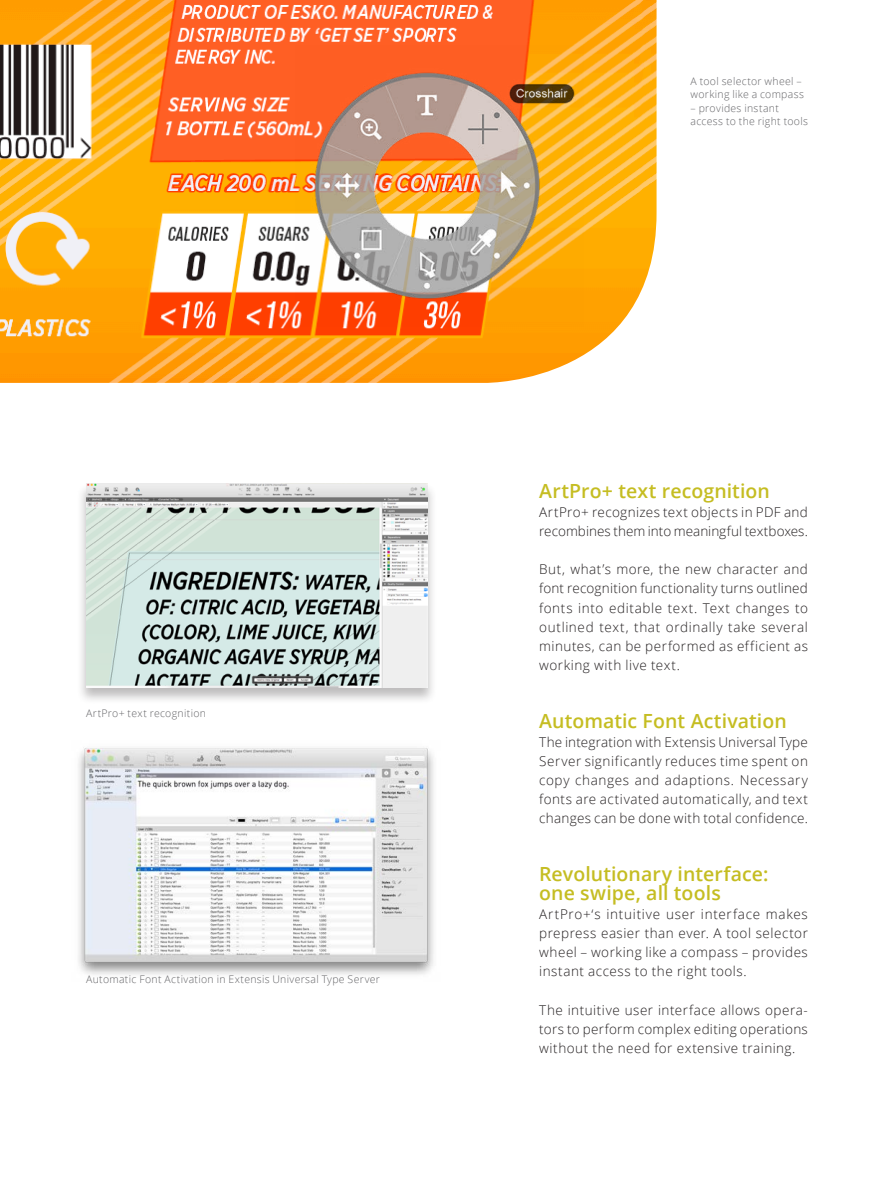
<style>
.page{position:relative;width:893px;height:1187px;background:#fff}
.page>*{position:absolute;margin:0;border:0;box-sizing:border-box;transform-origin:0 0}
.Heading_2{font:600 19.5px/19.2px "Open Sans";letter-spacing:.005em;color:#c5bd22}
.Body_text_US{font:300 13.5px/19.2px "Open Sans";letter-spacing:.035em;color:#231f20;text-align:justify}
.Body_text_US-2{font:300 13.5px/19.2px "Open Sans";letter-spacing:.01em;color:#231f20}
.t1{font:300 10.5px/13.5px "Open Sans";letter-spacing:.03em;color:#636366}
</style>
<div class="page">
<div style="left:77px;top:483px;width:360px;height:221px;background:#231f20;opacity:.3"></div>
<img style="left:86px;top:483px;width:342px;height:204px">
<img style="left:78px;top:747px;width:356px;height:228px">
<img style="left:0;top:0;width:657px;height:383px">
<img style="left:296px;top:46px;width:287px;height:280px">
<p class="t1" style="left:86px;top:706px;width:121px">ArtPro+ text recognition</p>
<p class="t1" style="left:86px;top:971px;width:295px">Automatic Font Activation in Extensis Universal Type Server</p>
<p class="t1" style="left:691px;top:74px;width:115px">A tool selector wheel – working like a compass</p>
<p class="t1" style="left:691px;top:101px;width:119px">– provides instant access to the right tools</p>
<p class="Heading_2" style="left:539px;top:480px;width:232px">ArtPro+ text recognition</p>
<p class="Body_text_US-2" style="left:539px;top:502px;width:270px">ArtPro+ recognizes text objects in PDF and recombines them into meaningful textboxes.</p>
<p class="Body_text_US" style="left:539px;top:559px;width:270px">But, what’s more, the new character and font recognition functionality turns outlined fonts into editable text. Text changes to outlined text, that ordinally take several minutes, can be performed as efficient as working with live text.</p>
<p class="Heading_2" style="left:539px;top:710px;width:249px">Automatic Font Activation</p>
<p class="Body_text_US" style="left:539px;top:731px;width:270px">The integration with Extensis Universal Type Server significantly reduces time spent on copy changes and adaptions. Necessary fonts are activated automatically, and text changes can be done with total confidence.</p>
<p class="Heading_2" style="left:539px;top:863px;width:231px">Revolutionary interface: one swipe, all tools</p>
<p class="Body_text_US" style="left:539px;top:904px;width:270px">ArtPro+‘s intuitive user interface makes prepress easier than ever. A tool selector wheel – working like a compass – provides instant access to the right tools.</p>
<p class="Body_text_US" style="left:539px;top:999px;width:270px">The intuitive user interface allows opera&shy;tors to perform complex editing operations without the need for extensive training.</p>
</div>
